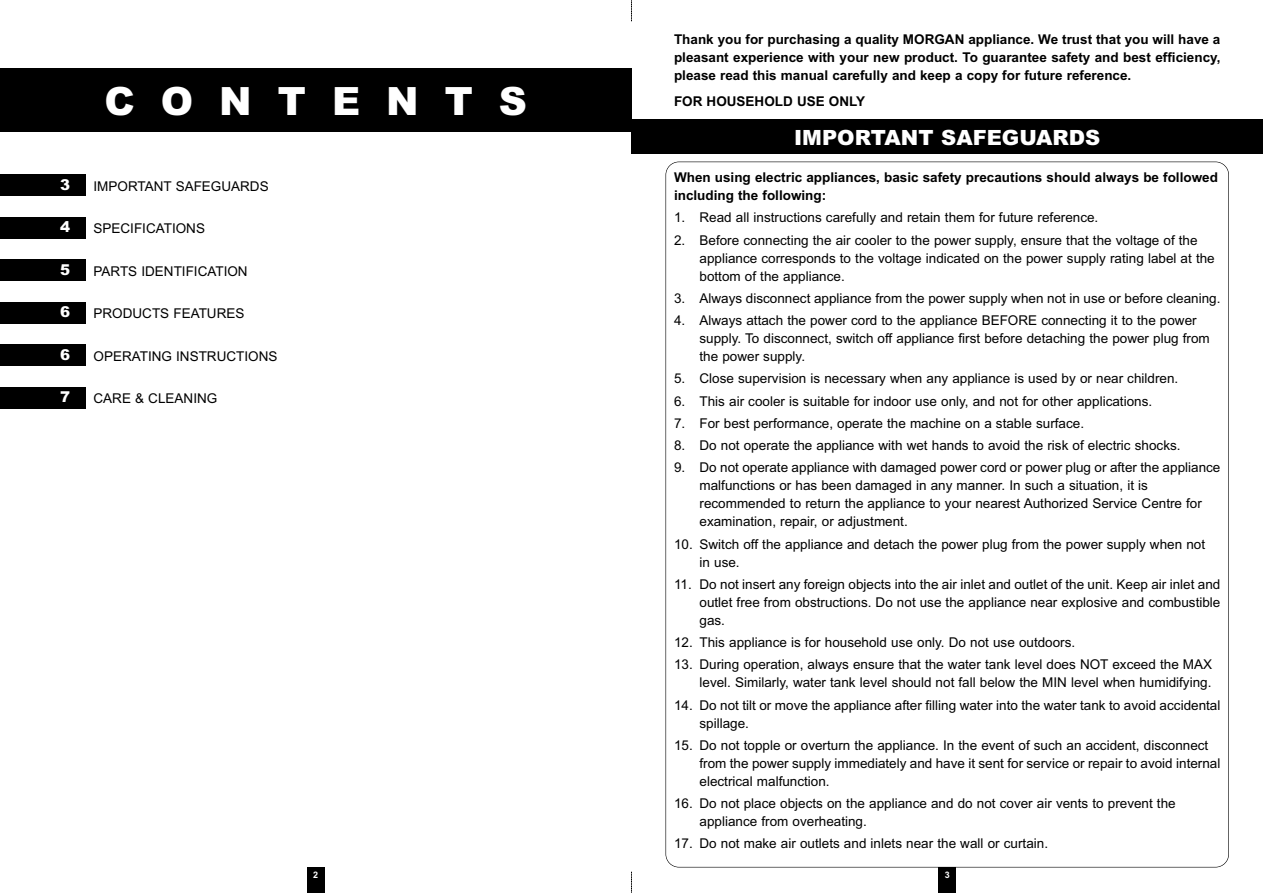
<style>
.page{position:relative;width:1263px;height:893px;background:#fff}
.page>*{position:absolute;margin:0;border:0;box-sizing:border-box;transform-origin:0 0}
.t1{font:900 39px "Arial";letter-spacing:.665em;color:#fff}
.t2{font:900 21px "Arial";color:#fff}
.t3{font:900 15px "Arial";color:#fff}
.t4{font:13.5px/18px "Arial";color:#000}
.t5{font:700 13.5px/18px "Arial";color:#000}
.t6{font:700 9px "Arial";color:#fff}
</style>
<div class="page">
<svg style="left:631px;top:0;width:1px;height:21px"></svg>
<svg style="left:631px;top:872px;width:1px;height:21px"></svg>
<div style="left:939px;top:867px;width:17px;height:26px;background:#000"></div>
<div style="left:631px;top:119px;width:632px;height:34px;background:#000"></div>
<div style="left:307px;top:867px;width:17px;height:26px;background:#000"></div>
<div style="left:0;top:68px;width:631px;height:64px;background:#000"></div>
<div style="left:0;top:174px;width:85px;height:22px;background:#000"></div>
<div style="left:0;top:217px;width:85px;height:21px;background:#000"></div>
<div style="left:0;top:259px;width:85px;height:22px;background:#000"></div>
<div style="left:0;top:302px;width:85px;height:21px;background:#000"></div>
<div style="left:0;top:344px;width:85px;height:22px;background:#000"></div>
<div style="left:0;top:387px;width:85px;height:21px;background:#000"></div>
<h1 class="t1" style="left:104px;top:79px;width:424px">CONTENTS</h1>
<p class="t3" style="left:60px;top:176px;width:12px">3</p>
<p class="t3" style="left:60px;top:218px;width:12px">4</p>
<p class="t3" style="left:60px;top:261px;width:12px">5</p>
<p class="t3" style="left:60px;top:303px;width:12px">6</p>
<p class="t3" style="left:60px;top:346px;width:12px">6</p>
<p class="t3" style="left:60px;top:388px;width:12px">7</p>
<p class="t4" style="left:94px;top:177px;width:177px">IMPORTANT SAFEGUARDS</p>
<p class="t4" style="left:94px;top:219px;width:113px">SPECIFICATIONS</p>
<p class="t4" style="left:94px;top:262px;width:156px">PARTS IDENTIFICATION</p>
<p class="t4" style="left:94px;top:304px;width:152px">PRODUCTS FEATURES</p>
<p class="t4" style="left:94px;top:347px;width:185px">OPERATING INSTRUCTIONS</p>
<p class="t4" style="left:94px;top:389px;width:125px">CARE &amp; CLEANING</p>
<p class="t6" style="left:313px;top:870px;width:7px">2</p>
<p class="t5" style="left:674px;top:30px;width:548px;text-align:justify">Thank you for purchasing a quality MORGAN appliance. We trust that you will have a pleasant experience with your new product. To guarantee safety and best efficiency, please read this manual carefully and keep a copy for future reference.</p>
<p class="t5" style="left:674px;top:93px;width:193px">FOR HOUSEHOLD USE ONLY</p>
<h2 class="t2" style="left:794px;top:125px;width:308px">IMPORTANT SAFEGUARDS</h2>
<p class="t5" style="left:674px;top:168px;width:545px">When using electric appliances, basic safety precautions should always be followed including the following:</p>
<p class="t4" style="left:674px;top:209px;width:426px">1. Read all instructions carefully and retain them for future reference.</p>
<p class="t4" style="left:699px;top:231px;width:517px;text-indent:-26px">2. Before connecting the air cooler to the power supply, ensure that the voltage of the appliance corresponds to the voltage indicated on the power supply rating label at the bottom of the appliance.</p>
<p class="t4" style="left:674px;top:289px;width:548px">3. Always disconnect appliance from the power supply when not in use or before cleaning.</p>
<p class="t4" style="left:699px;top:311px;width:512px;text-indent:-26px">4. Always attach the power cord to the appliance BEFORE connecting it to the power supply. To disconnect, switch off appliance first before detaching the power plug from the power supply.</p>
<p class="t4" style="left:674px;top:370px;width:506px">5. Close supervision is necessary when any appliance is used by or near children.</p>
<p class="t4" style="left:674px;top:392px;width:480px">6. This air cooler is suitable for indoor use only, and not for other applications.</p>
<p class="t4" style="left:674px;top:414px;width:412px">7. For best performance, operate the machine on a stable surface.</p>
<p class="t4" style="left:674px;top:436px;width:508px">8. Do not operate the appliance with wet hands to avoid the risk of electric shocks.</p>
<p class="t4" style="left:699px;top:459px;width:522px;text-indent:-26px">9. Do not operate appliance with damaged power cord or power plug or after the appliance malfunctions or has been damaged in any manner. In such a situation, it is recommended to return the appliance to your nearest Authorized Service Centre for examination, repair, or adjustment.</p>
<p class="t4" style="left:699px;top:535px;width:507px;text-indent:-26px">10. Switch off the appliance and detach the power plug from the power supply when not in use.</p>
<p class="t4" style="left:699px;top:575px;width:522px;text-align:justify;text-indent:-26px">11. Do not insert any foreign objects into the air inlet and outlet of the unit. Keep air inlet and outlet free from obstructions. Do not use the appliance near explosive and combustible gas.</p>
<p class="t4" style="left:674px;top:633px;width:403px">12. This appliance is for household use only. Do not use outdoors.</p>
<p class="t4" style="left:674px;top:656px;width:540px;text-align:right">13. During operation, always ensure that the water tank level does NOT exceed the MAX level. Similarly, water tank level should not fall below the MIN level when humidifying.</p>
<p class="t4" style="left:699px;top:696px;width:522px;text-indent:-26px">14. Do not tilt or move the appliance after filling water into the water tank to avoid accidental spillage.</p>
<p class="t4" style="left:699px;top:736px;width:522px;text-indent:-26px">15. Do not topple or overturn the appliance. In the event of such an accident, disconnect from the power supply immediately and have it sent for service or repair to avoid internal electrical malfunction.</p>
<p class="t4" style="left:699px;top:794px;width:478px;text-indent:-26px">16. Do not place objects on the appliance and do not cover air vents to prevent the appliance from overheating.</p>
<p class="t4" style="left:674px;top:835px;width:376px">17. Do not make air outlets and inlets near the wall or curtain.</p>
<p class="t6" style="left:945px;top:870px;width:7px">3</p>
</div>
